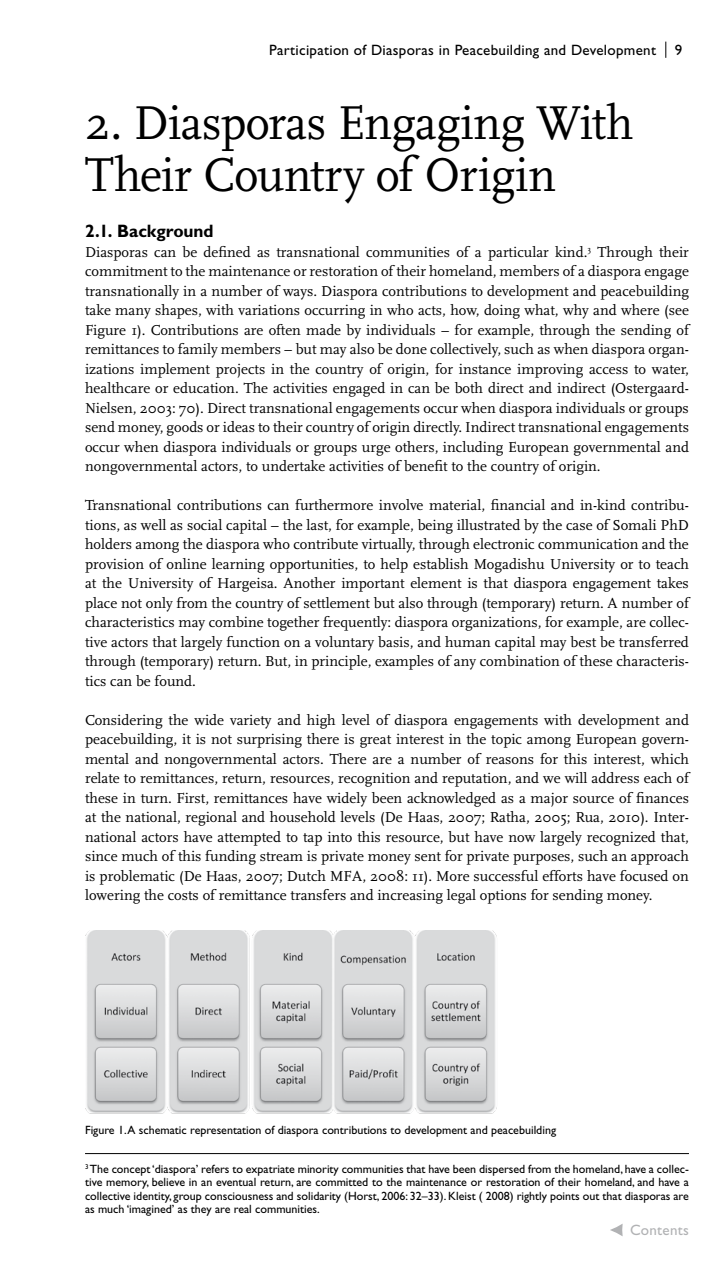
<style>
.page{position:relative;width:723px;height:1263px;background:#fff}
.page>*{position:absolute;margin:0;border:0;box-sizing:border-box;transform-origin:0 0}
.t1{font:49.5px/52.5px "Scala";letter-spacing:-.01em;color:#000;scale:.96 1}
.t2{font:700 18px "Gill Sans";letter-spacing:-.005em;color:#000;scale:.96 1}
.t3{font:15px/19.5px "Scala";color:#000;text-align:justify}
.t4{font:15px "Gill Sans";letter-spacing:.02em;color:#000}
.t5{font:15px "Gill Sans";letter-spacing:.02em;color:#b1b2b4}
.t6{font:12px/13.5px "Gill Sans";color:#000;text-align:justify}
</style>
<div class="page">
<svg style="left:665px;top:42px;width:1px;height:16px"></svg>
<svg style="left:610px;top:1224px;width:13px;height:12px"></svg>
<hr style="left:85px;top:1153px;width:604px;height:1px;background:#000">
<img style="left:85px;top:930px;width:412px;height:184px">
<p class="t4" style="left:269px;top:41px;width:388px">Participation of Diasporas in Peacebuilding and Development</p>
<h1 class="t1" style="left:85px;top:97px;width:573px">2. Diasporas Engaging With<br>Their Country of Origin</h1>
<p class="t2" style="left:85px;top:220px;width:135px">2.1. Background</p>
<p class="t3" style="left:85px;top:242px;width:605px">Diasporas can be defined as transnational communities of a particular kind.<sup>3</sup> Through their commitment to the maintenance or restoration of their homeland, members of a diaspora engage transnationally in a number of ways. Diaspora contributions to development and peacebuilding take many shapes, with variations occurring in who acts, how, doing what, why and where (see Figure 1). Contributions are often made by individuals – for example, through the sending of remittances to family members – but may also be done collectively, such as when diaspora organ&shy;izations implement projects in the country of origin, for instance improving access to water, healthcare or education. The activities engaged in can be both direct and indirect (Ostergaard-Nielsen, 2003: 70). Direct transnational engagements occur when diaspora individuals or groups send money, goods or ideas to their country of origin directly. Indirect transnational engagements occur when diaspora individuals or groups urge others, including European governmental and nongovernmental actors, to undertake activities of benefit to the country of origin.</p>
<p class="t3" style="left:85px;top:496px;width:605px">Transnational contributions can furthermore involve material, financial and in-kind contribu&shy;tions, as well as social capital – the last, for example, being illustrated by the case of Somali PhD holders among the diaspora who contribute virtually, through electronic communication and the provision of online learning opportunities, to help establish Mogadishu University or to teach at the University of Hargeisa. Another important element is that diaspora engagement takes place not only from the country of settlement but also through (temporary) return. A number of characteristics may combine together frequently: diaspora organizations, for example, are collec&shy;tive actors that largely function on a voluntary basis, and human capital may best be transferred through (temporary) return. But, in principle, examples of any combination of these characteris&shy;tics can be found.</p>
<p class="t3" style="left:85px;top:710px;width:605px">Considering the wide variety and high level of diaspora engagements with development and peacebuilding, it is not surprising there is great interest in the topic among European govern&shy;mental and nongovernmental actors. There are a number of reasons for this interest, which relate to remittances, return, resources, recognition and reputation, and we will address each of these in turn. First, remittances have widely been acknowledged as a major source of finances at the national, regional and household levels (De Haas, 2007; Ratha, 2005; Rua, 2010). Inter&shy;national actors have attempted to tap into this resource, but have now largely recognized that, since much of this funding stream is private money sent for private purposes, such an approach is problematic (De Haas, 2007; Dutch MFA, 2008: 11). More successful efforts have focused on lowering the costs of remittance transfers and increasing legal options for sending money.</p>
<p class="t6" style="left:85px;top:1123px;width:473px">Figure 1. A schematic representation of diaspora contributions to development and peacebuilding</p>
<p class="t6" style="left:85px;top:1162px;width:605px"><sup>3</sup> The concept ‘diaspora’ refers to expatriate minority communities that have been dispersed from the homeland, have a collec&shy;tive memory, believe in an eventual return, are committed to the maintenance or restoration of their homeland, and have a collective identity, group consciousness and solidarity (Horst, 2006: 32–33). Kleist ( 2008) rightly points out that diasporas are as much ‘imagined’ as they are real communities.</p>
<p class="t5" style="left:630px;top:1221px;width:60px">Contents</p>
</div>
